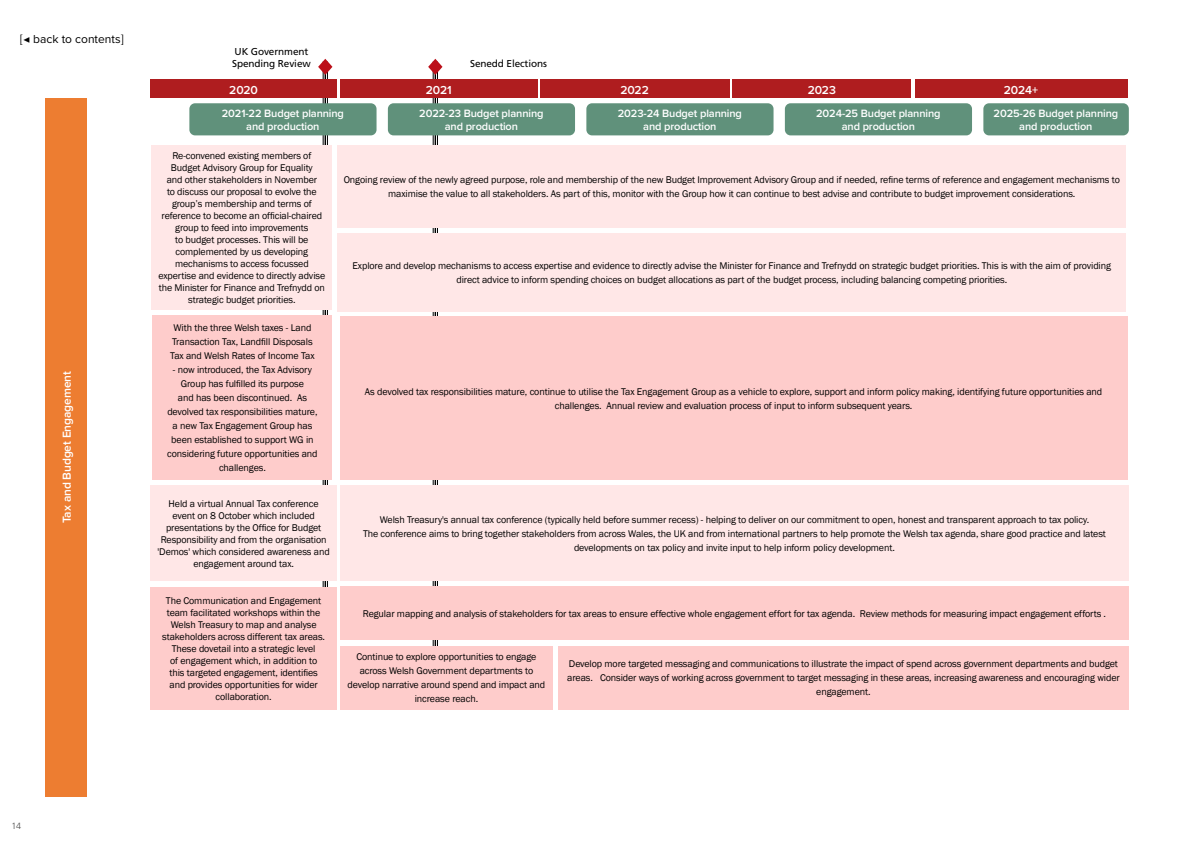
<style>
.page{position:relative;width:1191px;height:842px;background:#fff}
.page>*{position:absolute;margin:0;border:0;box-sizing:border-box;transform-origin:0 0}
.t1{font:600 12px "Proxima Nova";letter-spacing:-.01em;color:#fff}
.t2{font:12px "Proxima Nova";color:#000}
.t3{font:600 11px/13px "Proxima Nova";letter-spacing:-.01em;color:#fff;text-align:center}
.centered_text{font:10px/12px "Franklin Gothic";letter-spacing:-.01em;color:#000;text-align:center}
.NEW_HEADING{font:10px/12px "Frutiger LT Std";letter-spacing:-.01em;color:#000}
.t4{font:300 9px "Frutiger LT Std";color:#4e4e4d}
.s1{font-family:"Minion Pro"}
</style>
<div class="page">
<hr style="left:327px;top:62px;width:1px;height:630px;background:#000">
<hr style="left:324px;top:62px;width:2px;height:630px;background:#000">
<hr style="left:323px;top:62px;width:1px;height:630px;background:#000">
<hr style="left:437px;top:62px;width:1px;height:628px;background:#000">
<hr style="left:434px;top:62px;width:2px;height:628px;background:#000">
<hr style="left:433px;top:62px;width:1px;height:628px;background:#000">
<svg style="left:318px;top:59px;width:14px;height:16px"></svg>
<div style="left:150px;top:80px;width:187px;height:18px;background:#af1d1f"></div>
<div style="left:340px;top:80px;width:197px;height:18px;background:#af1d1f"></div>
<div style="left:540px;top:80px;width:189px;height:18px;background:#af1d1f"></div>
<div style="left:732px;top:80px;width:179px;height:18px;background:#af1d1f"></div>
<div style="left:915px;top:80px;width:212px;height:18px;background:#af1d1f"></div>
<div style="left:189px;top:103px;width:187px;height:32px;background:#60917b;border-radius:6px"></div>
<div style="left:388px;top:103px;width:187px;height:32px;background:#60917b;border-radius:6px"></div>
<div style="left:586px;top:103px;width:187px;height:32px;background:#60917b;border-radius:6px"></div>
<div style="left:785px;top:103px;width:187px;height:32px;background:#60917b;border-radius:6px"></div>
<div style="left:983px;top:103px;width:145px;height:32px;background:#60917b;border-radius:6px"></div>
<svg style="left:428px;top:59px;width:14px;height:16px"></svg>
<div style="left:45px;top:98px;width:42px;height:699px;background:#ed7d31"></div>
<div style="left:152px;top:145px;width:180px;height:165px;background:#ffe7e7"></div>
<div style="left:338px;top:145px;width:788px;height:82px;background:#ffe7e7"></div>
<div style="left:338px;top:233px;width:788px;height:78px;background:#ffe7e7"></div>
<div style="left:340px;top:317px;width:787px;height:163px;background:#fecccb"></div>
<div style="left:153px;top:315px;width:179px;height:165px;background:#fecccb"></div>
<div style="left:150px;top:486px;width:187px;height:95px;background:#ffe7e7"></div>
<div style="left:340px;top:486px;width:788px;height:95px;background:#ffe7e7"></div>
<div style="left:340px;top:587px;width:788px;height:53px;background:#fecccb"></div>
<div style="left:150px;top:587px;width:187px;height:122px;background:#fecccb"></div>
<div style="left:340px;top:646px;width:212px;height:63px;background:#fecccb"></div>
<div style="left:558px;top:646px;width:570px;height:63px;background:#fecccb"></div>
<p class="t2" style="left:19px;top:30px;width:107px"><span class="s1">[◀</span> back to contents<span class="s1">]</span></p>
<p class="t1" style="left:58px;top:523px;width:153px;rotate:-90deg">Tax and Budget Engagement</p>
<p class="NEW_HEADING" style="left:232px;top:45px;width:80px">UK Government<br>Spending Review</p>
<p class="NEW_HEADING" style="left:470px;top:57px;width:78px">Senedd Elections</p>
<p class="t1" style="left:229px;top:81px;width:30px">2020</p>
<p class="t1" style="left:426px;top:81px;width:27px">2021</p>
<p class="t1" style="left:620px;top:81px;width:30px">2022</p>
<p class="t1" style="left:807px;top:81px;width:30px">2023</p>
<p class="t1" style="left:1004px;top:81px;width:36px">2024+</p>
<p class="t3" style="left:222px;top:107px;width:124px">2021-22 Budget planning and production</p>
<p class="t3" style="left:419px;top:107px;width:126px">2022-23 Budget planning and production</p>
<p class="t3" style="left:618px;top:107px;width:126px">2023-24 Budget planning and production</p>
<p class="t3" style="left:816px;top:107px;width:126px">2024-25 Budget planning and production</p>
<p class="t3" style="left:993px;top:106px;width:126px">2025-26 Budget planning and production</p>
<p class="centered_text" style="left:158px;top:150px;width:168px">Re-convened existing members of Budget Advisory Group for Equality<br>and other stakeholders in November<br>to discuss our proposal to evolve the group’s membership and terms of reference to become an official-chaired group to feed into improvements<br>to budget processes. This will be complemented by us developing mechanisms to access focussed expertise and evidence to directly advise the Minister for Finance and Trefnydd on strategic budget priorities.</p>
<p class="centered_text" style="left:170px;top:321px;width:146px;line-height:14px">With the three Welsh taxes - Land<br>Transaction Tax, Landfill Disposals<br>Tax and Welsh Rates of Income Tax</p>
<p class="centered_text" style="left:167px;top:363px;width:152px;line-height:14px">- now introduced, the Tax Advisory<br>Group has fulfilled its purpose<br>and has been discontinued. As devolved tax responsibilities mature, a new Tax Engagement Group has been established to support WG in considering future opportunities and challenges.</p>
<p class="centered_text" style="left:158px;top:498px;width:174px">Held a virtual Annual Tax conference event on 8 October which included presentations by the Office for Budget Responsibility and from the organisation 'Demos' which considered awareness and engagement around tax.</p>
<p class="centered_text" style="left:162px;top:595px;width:164px">The Communication and Engagement team facilitated workshops within the Welsh Treasury to map and analyse stakeholders across different tax areas.<br>These dovetail into a strategic level<br>of engagement which, in addition to this targeted engagement, identifies and provides opportunities for wider collaboration.</p>
<p class="centered_text" style="left:344px;top:173px;width:777px;line-height:14px">Ongoing review of the newly agreed purpose, role and membership of the new Budget Improvement Advisory Group and if needed, refine terms of reference and engagement mechanisms to maximise the value to all stakeholders. As part of this, monitor with the Group how it can continue to best advise and contribute to budget improvement considerations.</p>
<p class="centered_text" style="left:352px;top:259px;width:760px;line-height:14px">Explore and develop mechanisms to access expertise and evidence to directly advise the Minister for Finance and Trefnydd on strategic budget priorities. This is with the aim of providing direct advice to inform spending choices on budget allocations as part of the budget process, including balancing competing priorities.</p>
<p class="centered_text" style="left:365px;top:385px;width:739px;line-height:14px">As devolved tax responsibilities mature, continue to utilise the Tax Engagement Group as a vehicle to explore, support and inform policy making, identifying future opportunities and challenges. Annual review and evaluation process of input to inform subsequent years.</p>
<p class="centered_text" style="left:363px;top:513px;width:744px;line-height:14px">Welsh Treasury's annual tax conference (typically held before summer recess) - helping to deliver on our commitment to open, honest and transparent approach to tax policy.<br>The conference aims to bring together stakeholders from across Wales, the UK and from international partners to help promote the Welsh tax agenda, share good practice and latest developments on tax policy and invite input to help inform policy development.</p>
<p class="centered_text" style="left:363px;top:608px;width:744px">Regular mapping and analysis of stakeholders for tax areas to ensure effective whole engagement effort for tax agenda. Review methods for measuring impact engagement efforts .</p>
<p class="centered_text" style="left:347px;top:650px;width:199px;line-height:14px">Continue to explore opportunities to engage across Welsh Government departments to develop narrative around spend and impact and increase reach.</p>
<p class="centered_text" style="left:567px;top:657px;width:554px;line-height:14px">Develop more targeted messaging and communications to illustrate the impact of spend across government departments and budget areas. Consider ways of working across government to target messaging in these areas, increasing awareness and encouraging wider engagement.</p>
<p class="t4" style="left:11px;top:821px;width:11px">14</p>
</div>
